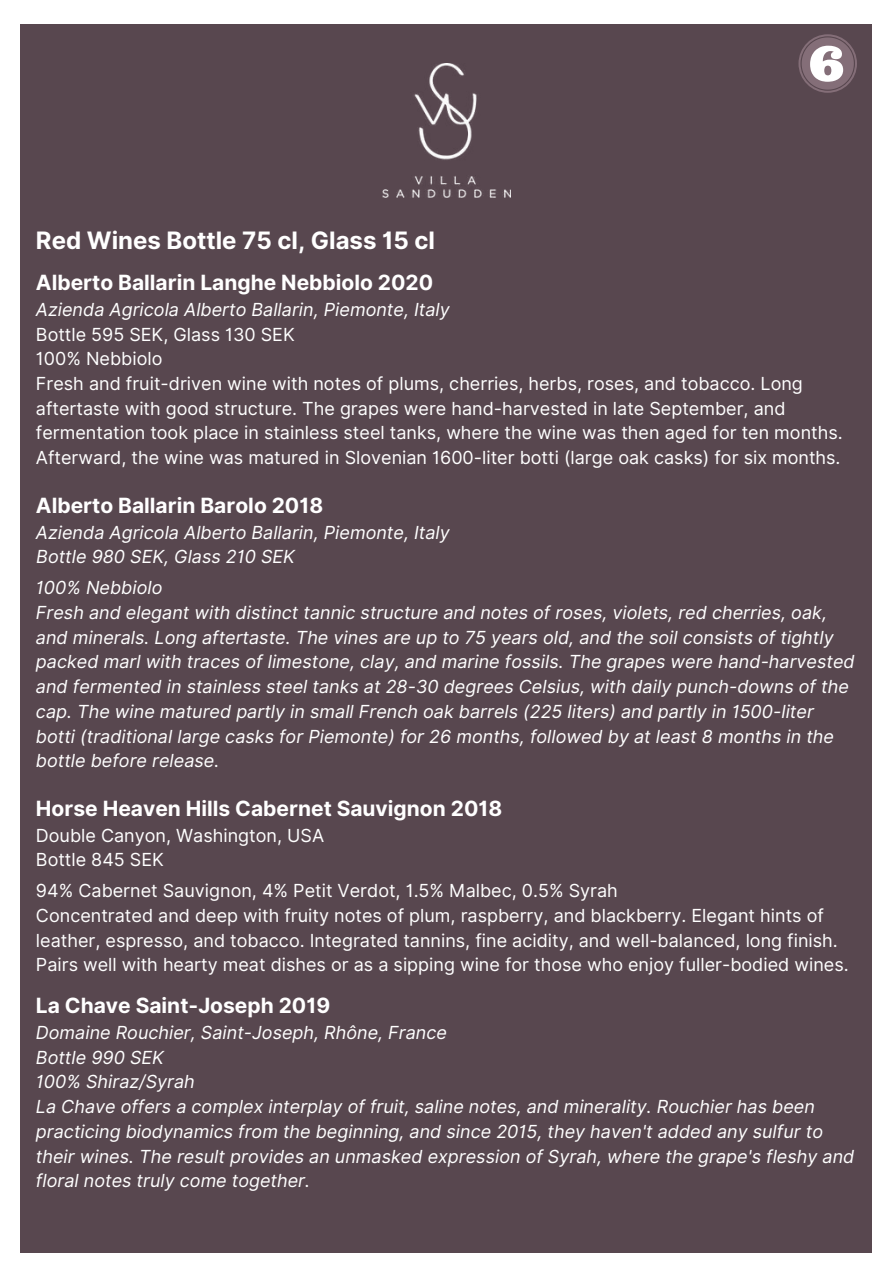
<style>
.page{position:relative;width:893px;height:1264px;background:#fff}
.page>*{position:absolute;margin:0;border:0;box-sizing:border-box;transform-origin:0 0}
.t1{font:700 24px "Inter";color:#fff}
.t2{font:700 21px "Inter";color:#fff}
.t3{font:italic 18px/24.8px "Inter";color:#fff}
.t4{font:18px/24.8px "Inter";color:#fff}
</style>
<div class="page">
<div style="left:20px;top:24px;width:852px;height:1228px;background:#58474f"></div>
<img style="left:382px;top:63px;width:128px;height:134px">
<svg style="left:798px;top:34px;width:58px;height:59px"></svg>
<h1 class="t1" style="left:36px;top:226px;width:400px">Red Wines Bottle 75 cl, Glass 15 cl</h1>
<p class="t2" style="left:36px;top:270px;width:399px">Alberto Ballarin Langhe Nebbiolo 2020</p>
<p class="t3" style="left:36px;top:297px;width:415px">Azienda Agricola Alberto Ballarin, Piemonte, Italy</p>
<p class="t4" style="left:36px;top:321px;width:808px">Bottle 595 SEK, Glass 130 SEK<br>100% Nebbiolo<br>Fresh and fruit-driven wine with notes of plums, cherries, herbs, roses, and tobacco. Long aftertaste with good structure. The grapes were hand-harvested in late September, and fermentation took place in stainless steel tanks, where the wine was then aged for ten months.<br>Afterward, the wine was matured in Slovenian 1600-liter botti (large oak casks) for six months.</p>
<p class="t2" style="left:36px;top:492px;width:289px">Alberto Ballarin Barolo 2018</p>
<p class="t3" style="left:36px;top:519px;width:415px">Azienda Agricola Alberto Ballarin, Piemonte, Italy<br>Bottle 980 SEK, Glass 210 SEK</p>
<p class="t3" style="left:36px;top:575px;width:820px">100% Nebbiolo<br>Fresh and elegant with distinct tannic structure and notes of roses, violets, red cherries, oak, and minerals. Long aftertaste. The vines are up to 75 years old, and the soil consists of tightly packed marl with traces of limestone, clay, and marine fossils. The grapes were hand-harvested and fermented in stainless steel tanks at 28-30 degrees Celsius, with daily punch-downs of the cap. The wine matured partly in small French oak barrels (225 liters) and partly in 1500-liter botti (traditional large casks for Piemonte) for 26 months, followed by at least 8 months in the bottle before release.</p>
<p class="t2" style="left:36px;top:795px;width:467px">Horse Heaven Hills Cabernet Sauvignon 2018</p>
<p class="t4" style="left:36px;top:822px;width:290px">Double Canyon, Washington, USA<br>Bottle 845 SEK</p>
<p class="t4" style="left:36px;top:878px;width:814px">94% Cabernet Sauvignon, 4% Petit Verdot, 1.5% Malbec, 0.5% Syrah<br>Concentrated and deep with fruity notes of plum, raspberry, and blackberry. Elegant hints of leather, espresso, and tobacco. Integrated tannins, fine acidity, and well-balanced, long finish.<br>Pairs well with hearty meat dishes or as a sipping wine for those who enjoy fuller-bodied wines.</p>
<p class="t2" style="left:36px;top:992px;width:296px">La Chave Saint-Joseph 2019</p>
<p class="t3" style="left:36px;top:1020px;width:819px">Domaine Rouchier, Saint-Joseph, Rhône, France<br>Bottle 990 SEK<br>100% Shiraz/Syrah<br>La Chave offers a complex interplay of fruit, saline notes, and minerality. Rouchier has been practicing biodynamics from the beginning, and since 2015, they haven't added any sulfur to their wines. The result provides an unmasked expression of Syrah, where the grape's fleshy and floral notes truly come together.</p>
</div>
